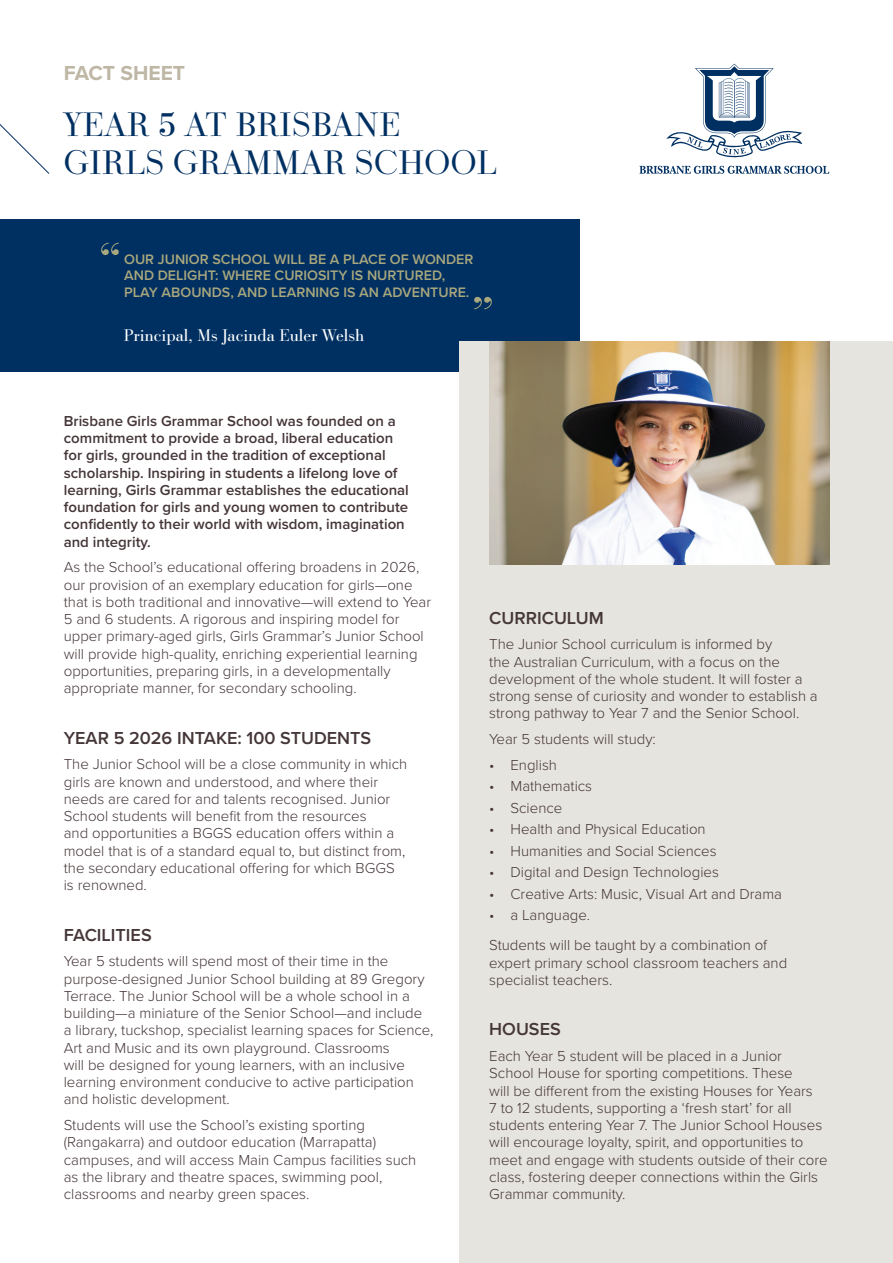
<style>
.page{position:relative;width:893px;height:1263px;background:#fff}
.page>*{position:absolute;margin:0;border:0;box-sizing:border-box;transform-origin:0 0}
.t1{font:33px/38px "Ratio Modern";color:#003062}
.t2{font:700 21px "Proxima Nova";color:#beb7a5}
.t3{font:600 18px "Proxima Nova";color:#453638}
.t4{font:16.5px "Ratio Modern";color:#fff}
.t5{font:300 15px/17.2px "Proxima Nova";color:#453638}
.t6{font:600 15px/17.2px "Proxima Nova";color:#453638}
.t7{font:600 14.25px/16.4px "Proxima Nova";color:#a9a77d}
</style>
<div class="page">
<div style="left:0;top:219px;width:579px;height:152px;background:#003062"></div>
<svg style="left:0;top:124px;width:50px;height:50px"></svg>
<svg style="left:666px;top:64px;width:136px;height:94px"></svg>
<svg style="left:639px;top:166px;width:190px;height:8px"></svg>
<div style="left:459px;top:341px;width:434px;height:922px;background:#e6e4df"></div>
<img style="left:489px;top:341px;width:340px;height:223px">
<svg style="left:101px;top:243px;width:18px;height:12px"></svg>
<svg style="left:474px;top:297px;width:18px;height:12px"></svg>
<h2 class="t2" style="left:64px;top:58px;width:123px">FACT SHEET</h2>
<h1 class="t1" style="left:64px;top:104px;width:435px">YEAR 5 AT BRISBANE<br>GIRLS GRAMMAR SCHOOL</h1>
<p class="t7" style="left:124px;top:251px;width:351px">OUR JUNIOR SCHOOL WILL BE A PLACE OF WONDER<br>AND DELIGHT: WHERE CURIOSITY IS NURTURED,<br>PLAY ABOUNDS, AND LEARNING IS AN ADVENTURE.</p>
<p class="t4" style="left:124px;top:325px;width:242px">Principal, Ms Jacinda Euler Welsh</p>
<p class="t6" style="left:64px;top:412px;width:347px">Brisbane Girls Grammar School was founded on a commitment to provide a broad, liberal education for girls, grounded in the tradition of exceptional scholarship. Inspiring in students a lifelong love of learning, Girls Grammar establishes the educational foundation for girls and young women to contribute confidently to their world with wisdom, imagination and integrity.</p>
<p class="t5" style="left:64px;top:558px;width:369px">As the School’s educational offering broadens in 2026, our provision of an exemplary education for girls—one that is both traditional and innovative—will extend to Year 5 and 6 students. A rigorous and inspiring model for upper primary-aged girls, Girls Grammar’s Junior School will provide high-quality, enriching experiential learning opportunities, preparing girls, in a developmentally appropriate manner, for secondary schooling.</p>
<p class="t3" style="left:64px;top:724px;width:309px">YEAR 5 2026 INTAKE: 100 STUDENTS</p>
<p class="t5" style="left:64px;top:755px;width:345px">The Junior School will be a close community in which girls are known and understood, and where their needs are cared for and talents recognised. Junior School students will benefit from the resources<br>and opportunities a BGGS education offers within a model that is of a standard equal to, but distinct from, the secondary educational offering for which BGGS is renowned.</p>
<p class="t3" style="left:64px;top:921px;width:89px">FACILITIES</p>
<p class="t5" style="left:64px;top:952px;width:371px">Year 5 students will spend most of their time in the purpose-designed Junior School building at 89 Gregory Terrace. The Junior School will be a whole school in a building—a miniature of the Senior School—and include a library, tuckshop, specialist learning spaces for Science, Art and Music and its own playground. Classrooms<br>will be designed for young learners, with an inclusive learning environment conducive to active participation and holistic development.</p>
<p class="t5" style="left:64px;top:1116px;width:354px">Students will use the School’s existing sporting (Rangakarra) and outdoor education (Marrapatta) campuses, and will access Main Campus facilities such as the library and theatre spaces, swimming pool, classrooms and nearby green spaces.</p>
<p class="t3" style="left:489px;top:604px;width:116px">CURRICULUM</p>
<p class="t5" style="left:489px;top:635px;width:330px">The Junior School curriculum is informed by<br>the Australian Curriculum, with a focus on the development of the whole student. It will foster a strong sense of curiosity and wonder to establish a strong pathway to Year 7 and the Senior School.</p>
<p class="t5" style="left:489px;top:730px;width:168px">Year 5 students will study:</p>
<p class="t5" style="left:489px;top:755px;width:69px">• English</p>
<p class="t5" style="left:489px;top:777px;width:104px">• Mathematics</p>
<p class="t5" style="left:489px;top:798px;width:75px">• Science</p>
<p class="t5" style="left:489px;top:820px;width:218px">• Health and Physical Education</p>
<p class="t5" style="left:489px;top:841px;width:229px">• Humanities and Social Sciences</p>
<p class="t5" style="left:489px;top:863px;width:231px">• Digital and Design Technologies</p>
<p class="t5" style="left:489px;top:884px;width:294px">• Creative Arts: Music, Visual Art and Drama</p>
<p class="t5" style="left:489px;top:899px;width:279px;line-height:30px">• a Language.<br>Students will be taught by a combination of</p>
<p class="t5" style="left:489px;top:953px;width:300px">expert primary school classroom teachers and specialist teachers.</p>
<p class="t3" style="left:489px;top:1016px;width:73px">HOUSES</p>
<p class="t5" style="left:489px;top:1047px;width:340px">Each Year 5 student will be placed in a Junior School House for sporting competitions. These<br>will be different from the existing Houses for Years<br>7 to 12 students, supporting a ‘fresh start’ for all students entering Year 7. The Junior School Houses will encourage loyalty, spirit, and opportunities to meet and engage with students outside of their core class, fostering deeper connections within the Girls Grammar community.</p>
</div>
